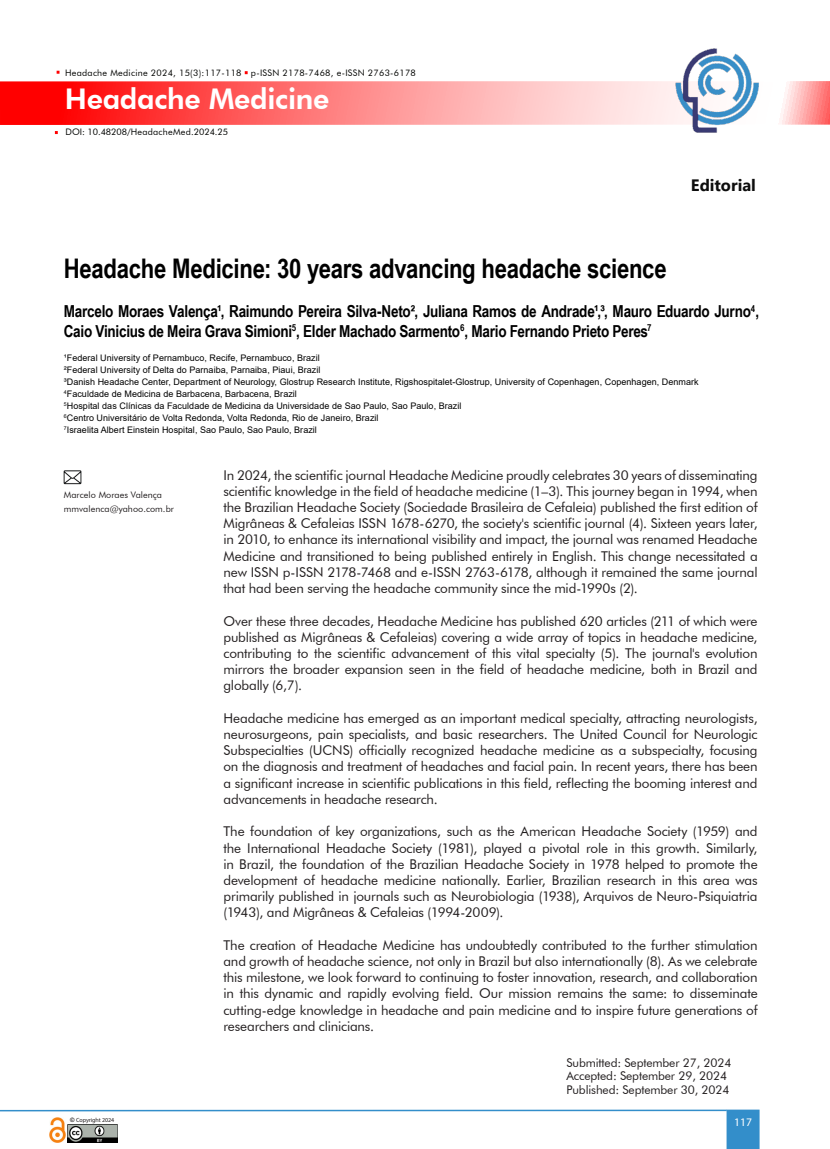
<style>
.page{position:relative;width:830px;height:1149px;background:#fff}
.page>*{position:absolute;margin:0;border:0;box-sizing:border-box;transform-origin:0 0}
.t1{font:800 28.5px "Futura BT";letter-spacing:-.01em;color:#fff}
.t2{font:700 27px "Arial Narrow";letter-spacing:-.01em;color:#000}
.t3{font:700 16.5px/19.5px "Arial Narrow";letter-spacing:-.015em;color:#000}
.t4{font:700 16.5px "Segoe UI";letter-spacing:-.005em;color:#0d0d0d}
.t5{font:13.5px/16.2px "Futura BT";letter-spacing:-.01em;color:#231f20;text-align:justify}
.texto{font:12px "Futura BT";letter-spacing:-.01em;color:#231f20}
.t6{font:11.55px "Myriad Pro";color:#fff}
.texto-2{font:9px "Arial";letter-spacing:.005em;color:#000}
.t7{font:9px "Futura BT";letter-spacing:.03em;color:#040503}
.texto-3{font:9px "Futura BT";letter-spacing:.005em;color:#231f20}
.t8{font:9px "Futura BT";letter-spacing:-.005em;color:#040503}
.t9{font:6px "Myriad Pro";letter-spacing:-.005em;color:#231f20}
.s1{font-style:inherit}
.s2{font-family:"Arial";font-weight:700}
</style>
<div class="page">
<svg style="left:0;top:81px;width:829px;height:44px;background:#ff8383"></svg>
<svg style="left:726px;top:1109px;width:33px;height:39px"></svg>
<hr style="left:0;top:1109px;width:726px;height:1px;background:#338eca">
<img style="left:67px;top:1124px;width:50px;height:18px">
<img style="left:49px;top:1117px;width:17px;height:25px">
<img style="left:674px;top:48px;width:85px;height:85px">
<img style="left:64px;top:470px;width:18px;height:14px">
<p class="t7" style="left:65px;top:67px;width:352px">Headache Medicine 2024, 15(3):117-118 p-ISSN 2178-7468, e-ISSN 2763-6178</p>
<h1 class="t1" style="left:65px;top:81px;width:266px">Headache Medicine</h1>
<p class="t8" style="left:65px;top:126px;width:164px">DOI: 10.48208/<span class="s1">HeadacheMed</span>.2024.25</p>
<p class="t4" style="left:690px;top:169px;width:67px">Editorial</p>
<p class="t2" style="left:64px;top:248px;width:604px">Headache Medicine: 30 years advancing headache science</p>
<p class="t3" style="left:64px;top:301px;width:696px">Marcelo Moraes Valença¹, Raimundo Pereira Silva-Neto², Juliana Ramos de Andrade¹,³, Mauro Eduardo Jurno<sup>4</sup>,<br>Caio Vinicius de Meira Grava Simioni<sup>5</sup>, Elder Machado Sarmento<sup>6</sup>, Mario Fernando Prieto Peres<sup>7</sup></p>
<p class="texto-2" style="left:64px;top:351px;width:257px">¹Federal University of Pernambuco, Recife, Pernambuco, Brazil</p>
<p class="texto-2" style="left:64px;top:363px;width:258px">²Federal University of Delta do Parnaiba, Parnaiba, Piaui, Brazil</p>
<p class="texto-2" style="left:64px;top:375px;width:636px">³Danish Headache Center, Department of Neurology, Glostrup Research Institute, Rigshospitalet-Glostrup, University of Copenhagen, Copenhagen, Denmark</p>
<p class="texto-2" style="left:64px;top:387px;width:234px"><sup>4</sup>Faculdade de Medicina de Barbacena, Barbacena, Brazil</p>
<p class="texto-2" style="left:64px;top:399px;width:399px"><sup>5</sup>Hospital das Clínicas da Faculdade de Medicina da Universidade de Sao Paulo, Sao Paulo, Brazil</p>
<p class="texto-2" style="left:64px;top:411px;width:316px"><sup>6</sup>Centro Universitário de Volta Redonda, Volta Redonda, Rio de Janeiro, Brazil</p>
<p class="texto-2" style="left:64px;top:423px;width:254px"><sup>7</sup>Israelita Albert Einstein Hospital, Sao Paulo, Sao Paulo, Brazil</p>
<p class="t5" style="left:223px;top:466px;width:535px">In 2024, the scientific journal Headache Medicine proudly celebrates 30 years of disseminating scientific knowledge in the field of headache medicine (1–3). This journey began in 1994, when the Brazilian Headache Society (Sociedade Brasileira de Cefaleia) published the first edition of Migrâneas &amp; Cefaleias ISSN 1678-6270, the society's scientific journal (4). Sixteen years later, in 2010, to enhance its international visibility and impact, the journal was renamed Headache Medicine and transitioned to being published entirely in English. This change necessitated a new ISSN p-ISSN 2178-7468 and e-ISSN 2763-6178, although it remained the same journal that had been serving the headache community since the mid-1990s (2).</p>
<p class="t5" style="left:223px;top:612px;width:535px">Over these three decades, Headache Medicine has published 620 articles (211 of which were published as Migrâneas &amp; Cefaleias) covering a wide array of topics in headache medicine, contributing to the scientific advancement of this vital specialty (5). The journal's evolution mirrors the broader expansion seen in the field of headache medicine, both in Brazil and globally (6,7).</p>
<p class="t5" style="left:223px;top:709px;width:535px">Headache medicine has emerged as an important medical specialty, attracting neurologists, neurosurgeons, pain specialists, and basic researchers. The United Council for Neurologic Subspecialties (UCNS) officially recognized headache medicine as a subspecialty, focusing on the diagnosis and treatment of headaches and facial pain. In recent years, there has been a significant increase in scientific publications in this field, reflecting the booming interest and advancements in headache research.</p>
<p class="t5" style="left:223px;top:823px;width:535px">The foundation of key organizations, such as the American Headache Society (1959) and the International Headache Society (1981), played a pivotal role in this growth. Similarly, in Brazil, the foundation of the Brazilian Headache Society in 1978 helped to promote the development of headache medicine nationally. Earlier, Brazilian research in this area was primarily published in journals such as Neurobiologia (1938), Arquivos de Neuro-Psiquiatria (1943), and Migrâneas &amp; Cefaleias (1994-2009).</p>
<p class="t5" style="left:223px;top:936px;width:535px">The creation of Headache Medicine has undoubtedly contributed to the further stimulation and growth of headache science, not only in Brazil but also internationally (8). As we celebrate this milestone, we look forward to continuing to foster innovation, research, and collaboration in this dynamic and rapidly evolving field. Our mission remains the same: to disseminate cutting-edge knowledge in headache and pain medicine and to inspire future generations of researchers and clinicians.</p>
<p class="texto-3" style="left:64px;top:489px;width:100px">Marcelo Moraes Valença</p>
<p class="texto-3" style="left:64px;top:503px;width:112px">mmvalenca@yahoo.com.br</p>
<p class="t9" style="left:70px;top:1115px;width:46px"><span class="s2">©</span> Copyright 2024</p>
<p class="texto" style="left:566px;top:1054px;width:166px">Submitted: September 27, 2024</p>
<p class="texto" style="left:566px;top:1068px;width:162px">Accepted: September 29, 2024</p>
<p class="texto" style="left:566px;top:1081px;width:164px">Published: September 30, 2024</p>
<p class="t6" style="left:733px;top:1114px;width:19px">117</p>
</div>
